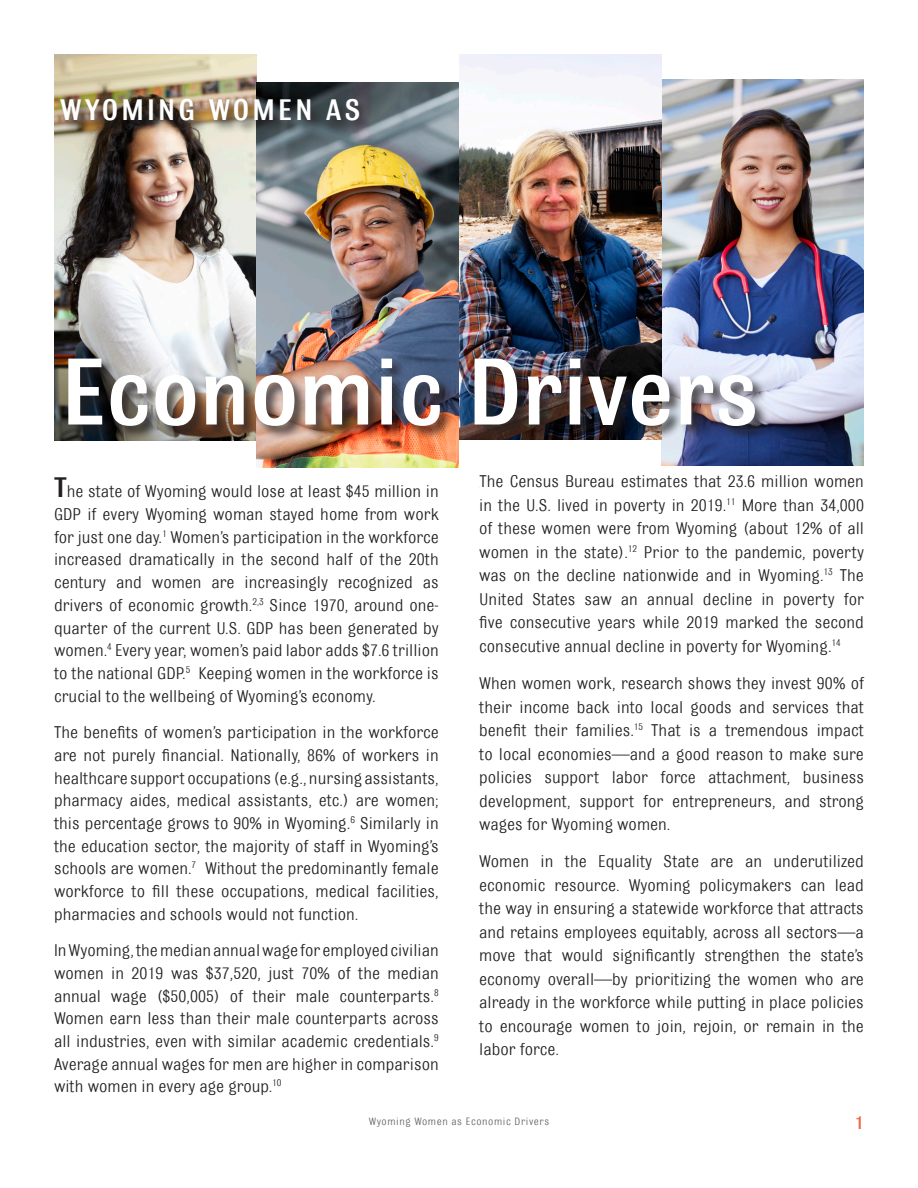
<style>
.page{position:relative;width:918px;height:1188px;background:#fff}
.page>*{position:absolute;margin:0;border:0;box-sizing:border-box;transform-origin:0 0}
.t1{font:500 100.5px "Bulldog";color:#fff}
.t2{font:500 31.5px "Bulldog";letter-spacing:.1em;color:#fff}
.TOC_Numeral{font:500 19.5px "Bulldog";color:#ee6848}
.t3{font:18px/22.8px "Bulldog";color:#231f20;text-align:justify}
.Chart_Notes_and_Sour{font:11.25px "Bulldog";letter-spacing:.05em;color:#636366}
.s1{font-weight:500;font-size:30px}
</style>
<div class="page">
<img style="left:54px;top:54px;width:202px;height:387px">
<img style="left:662px;top:79px;width:202px;height:387px">
<img style="left:459px;top:54px;width:203px;height:303px">
<img style="left:256px;top:82px;width:203px;height:385px">
<div style="left:60px;top:98px;width:313px;height:37px;background:#231f20;opacity:.75"></div>
<div style="left:67px;top:357px;width:702px;height:84px;background:#231f20;opacity:.75"></div>
<p class="t2" style="left:60px;top:93px;width:302px">WYOMING WOMEN AS</p>
<p class="t1" style="left:62px;top:339px;width:699px">Economic Drivers</p>
<p class="t3" style="left:54px;top:481px;width:386px"><span class="s1">T</span>he state of Wyoming would lose at least $45 million in GDP if every Wyoming woman stayed home from work for just one day.<sup>1</sup> Women’s participation in the workforce increased dramatically in the second half of the 20th century and women are increasingly recognized as drivers of economic growth.<sup>2,3</sup> Since 1970, around one&shy;quarter of the current U.S. GDP has been generated by women.<sup>4</sup> Every year, women’s paid labor adds $7.6 trillion to the national GDP.<sup>5</sup> Keeping women in the workforce is crucial to the wellbeing of Wyoming’s economy.</p>
<p class="t3" style="left:54px;top:721px;width:386px">The benefits of women’s participation in the workforce are not purely financial. Nationally, 86% of workers in healthcare support occupations (e.g., nursing assistants, pharmacy aides, medical assistants, etc.) are women; this percentage grows to 90% in Wyoming.<sup>6</sup> Similarly in the education sector, the majority of staff in Wyoming’s schools are women.<sup>7</sup> Without the predominantly female workforce to fill these occupations, medical facilities, pharmacies and schools would not function.</p>
<p class="t3" style="left:54px;top:939px;width:386px">In Wyoming, the median annual wage for employed civilian women in 2019 was $37,520, just 70% of the median annual wage ($50,005) of their male counterparts.<sup>8<br></sup>Women earn less than their male counterparts across all industries, even with similar academic credentials.<sup>9<br></sup>Average annual wages for men are higher in comparison with women in every age group.<sup>10</sup></p>
<p class="t3" style="left:479px;top:470px;width:386px;line-height:23.5px">The Census Bureau estimates that 23.6 million women in the U.S. lived in poverty in 2019.<sup>11</sup> More than 34,000 of these women were from Wyoming (about 12% of all women in the state).<sup>12</sup> Prior to the pandemic, poverty was on the decline nationwide and in Wyoming.<sup>13</sup> The United States saw an annual decline in poverty for five consecutive years while 2019 marked the second consecutive annual decline in poverty for Wyoming.<sup>14</sup></p>
<p class="t3" style="left:479px;top:672px;width:386px;line-height:23.5px">When women work, research shows they invest 90% of their income back into local goods and services that benefit their families.<sup>15</sup> That is a tremendous impact to local economies—and a good reason to make sure policies support labor force attachment, business development, support for entrepreneurs, and strong wages for Wyoming women.</p>
<p class="t3" style="left:479px;top:850px;width:386px;line-height:23.5px">Women in the Equality State are an underutilized economic resource. Wyoming policymakers can lead the way in ensuring a statewide workforce that attracts and retains employees equitably, across all sectors—a move that would significantly strengthen the state’s economy overall—by prioritizing the women who are already in the workforce while putting in place policies to encourage women to join, rejoin, or remain in the labor force.</p>
<p class="Chart_Notes_and_Sour" style="left:369px;top:1116px;width:182px">Wyoming Women as Economic Drivers</p>
<p class="TOC_Numeral" style="left:855px;top:1112px;width:11px">1</p>
</div>
